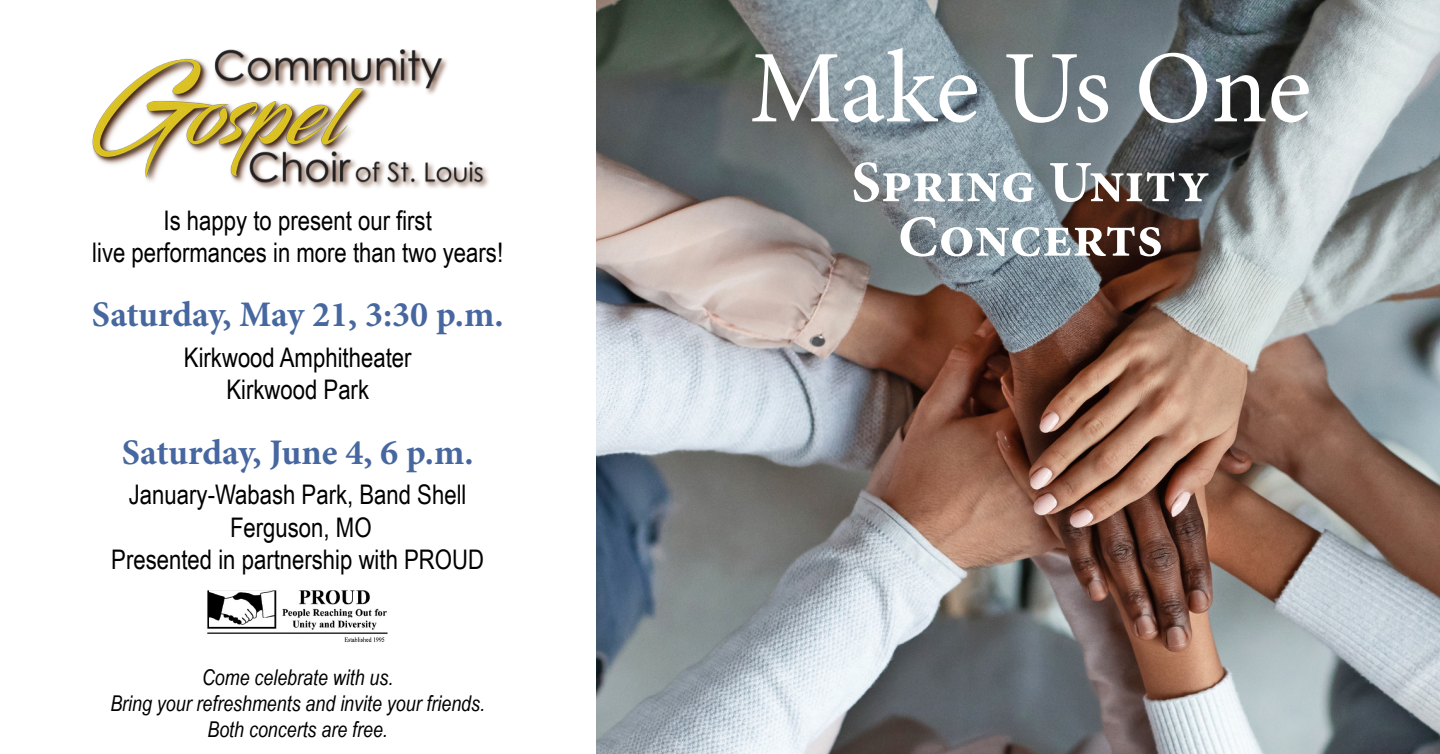
<style>
.page{position:relative;width:1440px;height:754px;background:#fff}
.page>*{position:absolute;margin:0;border:0;box-sizing:border-box;transform-origin:0 0}
.t1{font:103.12px "Minion Pro";letter-spacing:-.005em;color:#fff}
.t2{font:700 58.57px/54.4px "Minion Pro";color:#fff;text-align:center}
.t3{font:700 36px "Minion Pro";color:#46679f}
.t4{font:27px/32.4px "Arial Narrow";color:#000;text-align:center}
.t5{font:italic 21.75px/26.1px "Arial Narrow";color:#000;text-align:center}
</style>
<div class="page">
<img style="left:596px;top:0;width:844px;height:754px">
<img style="left:92px;top:49px;width:392px;height:140px">
<img style="left:207px;top:590px;width:181px;height:52px">
<p class="t4" style="left:92px;top:203px;width:412px">Is happy to present our first<br>live performances in more than two years!</p>
<h3 class="t3" style="left:92px;top:293px;width:413px">Saturday, May 21, 3:30 p.m.</h3>
<p class="t4" style="left:184px;top:340px;width:229px">Kirkwood Amphitheater<br>Kirkwood Park</p>
<h3 class="t3" style="left:122px;top:431px;width:353px">Saturday, June 4, 6 p.m.</h3>
<p class="t4" style="left:111px;top:477px;width:374px">January-Wabash Park, Band Shell<br>Ferguson, MO<br>Presented in partnership with PROUD</p>
<p class="t5" style="left:110px;top:663px;width:376px">Come celebrate with us.<br>Bring your refreshments and invite your friends.<br>Both concerts are free.</p>
<h1 class="t1" style="left:750px;top:27px;width:563px">Make Us One</h1>
<h2 class="t2" style="left:851px;top:158px;width:360px">Spring Unity<br>Concerts</h2>
</div>
